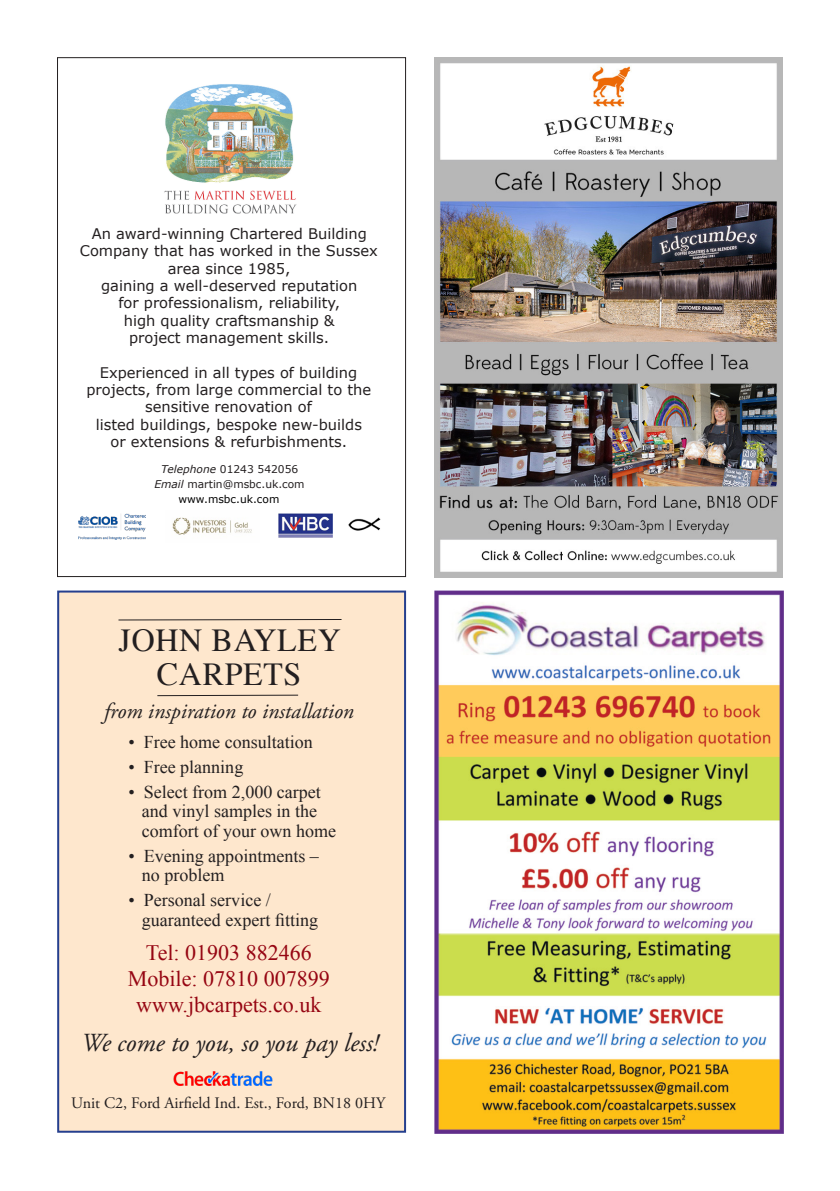
<style>
.page{position:relative;width:840px;height:1191px;background:#fff}
.page>*{position:absolute;margin:0;border:0;box-sizing:border-box;transform-origin:0 0}
.t1{font:32px/34.6px "Times";letter-spacing:.02em;color:#231f20;text-align:center}
.t2{font:italic 26px "Adobe Garamond Pro";color:#231f20}
.t3{font:22px/26px "Times New Roman";color:#960512;text-align:center}
.t4{font:italic 22px "Adobe Garamond Pro";color:#231f20}
.t5{font:18px/19.4px "Times New Roman";color:#231f20}
.t6{font:16px "Adobe Garamond Pro";color:#231f20}
.t7{font:14.6px/17.4px "Verdana";color:#231f20;text-align:center}
.t8{font:10.6px/14.6px "Verdana";color:#231f20;text-align:center}
.s1{font-style:italic}
.s2{color:#000}
</style>
<div class="page">
<div style="left:57px;top:590px;width:349px;height:542px;background:#fee7cd;border:2px solid #253f8e"></div>
<hr style="left:118px;top:619px;width:223px;height:1px;background:#231f20">
<hr style="left:157px;top:694px;width:141px;height:2px;background:#231f20">
<img style="left:173px;top:1071px;width:100px;height:15px">
<img style="left:434px;top:590px;width:349px;height:543px">
<img style="left:278px;top:513px;width:54px;height:24px">
<img style="left:349px;top:517px;width:31px;height:13px">
<img style="left:164px;top:84px;width:133px;height:130px">
<img style="left:78px;top:514px;width:68px;height:26px">
<img style="left:172px;top:517px;width:80px;height:18px">
<img style="left:434px;top:58px;width:348px;height:519px">
<p class="t7" style="left:80px;top:225px;width:299px">An award-winning Chartered Building<br>Company that has worked in the Sussex area since 1985,<br>gaining a well-deserved reputation<br>for professionalism, reliability,<br>high quality craftsmanship &amp;<br>project management skills.</p>
<p class="t7" style="left:86px;top:364px;width:286px">Experienced in all types of building projects, from large commercial to the sensitive renovation of<br>listed buildings, bespoke new-builds or extensions &amp; refurbishments.</p>
<p class="t8" style="left:154px;top:462px;width:152px"><span class="s1">Telephone</span> 01243 542056<br><span class="s1">Email</span> martin@msbc.uk.com <span class="s2">www.msbc.uk.com</span></p>
<p class="t1" style="left:118px;top:620px;width:224px">JOHN BAYLEY<br>CARPETS</p>
<p class="t4" style="left:104px;top:698px;width:251px">from inspiration to installation</p>
<p class="t5" style="left:128px;top:731px;width:186px">• Free home consultation</p>
<p class="t5" style="left:128px;top:756px;width:116px">• Free planning</p>
<p class="t5" style="left:142px;top:782px;width:195px;text-indent:-14px">• Select from 2,000 carpet and vinyl samples in the comfort of your own home</p>
<p class="t5" style="left:142px;top:845px;width:178px;text-indent:-14px">• Evening appointments – no problem</p>
<p class="t5" style="left:142px;top:890px;width:177px;text-indent:-14px">• Personal service / guaranteed expert fitting</p>
<p class="t3" style="left:128px;top:939px;width:203px">Tel: 01903 882466<br>Mobile: 07810 007899 www.jbcarpets.co.uk</p>
<p class="t2" style="left:81px;top:1027px;width:298px">We come to you, so you pay less!</p>
<p class="t6" style="left:71px;top:1093px;width:315px">Unit C2, Ford Airfield Ind. Est., Ford, BN18 0HY</p>
</div>
